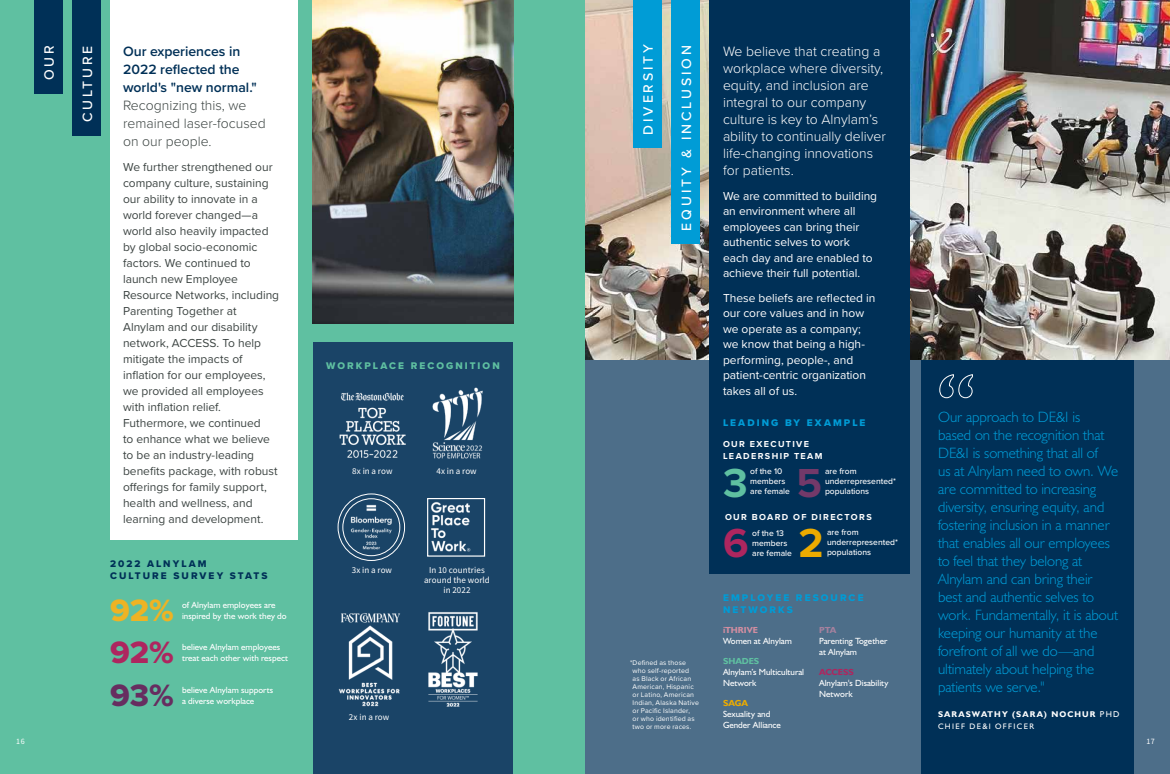
<style>
.page{position:relative;width:1170px;height:774px;background:#fff}
.page>*{position:absolute;margin:0;border:0;box-sizing:border-box;transform-origin:0 0}
.t1{font:700 42px "Proxima Nova";color:#ae265f}
.t2{font:700 42px "Proxima Nova";color:#5fc0a1}
.t3{font:32px "Proxima Nova Extrabld";color:#eeb324}
.t4{font:32px "Proxima Nova Extrabld";color:#ae265f}
.t5{font:32px "Proxima Nova Extrabld";color:#672d60}
.t6{font:300 15px/18px "Humanist 521 BT";letter-spacing:-.005em;color:#009cd6}
.t7{font:300 14px/17px "Proxima Nova";color:#fff}
.t8{font:600 14px/18px "Proxima Nova";color:#003057}
.t9{font:300 14px/18px "Proxima Nova";color:#3d4543}
.t10{font:500 14px "Proxima Nova";letter-spacing:.2em;color:#fff}
.t11{font:12px/16px "Proxima Nova";color:#3d4543}
.t12{font:12px/15.5px "Proxima Nova";color:#fff}
.t13{font:10px/12px "Proxima Nova Extrabld";letter-spacing:.21em;color:#009cd6}
.t14{font:10px/12px "Proxima Nova Extrabld";letter-spacing:.205em;color:#003057}
.t15{font:10px "Proxima Nova Extrabld";letter-spacing:.21em;color:#5fc0a1}
.t16{font:9px/11px "Humanist 521 BT";color:#fff}
.t17{font:9px/10px "Source Sans Variable";letter-spacing:.005em;color:#fff;text-align:center}
.t18{font:700 9px/12px "Proxima Nova";letter-spacing:.155em;color:#fff}
.t19{font:700 9px "Humanist 521 BT";color:#d28ea1}
.t20{font:700 9px "Humanist 521 BT";color:#5fc0a1}
.t21{font:700 9px "Humanist 521 BT";color:#ae265f}
.t22{font:700 9px "Humanist 521 BT";color:#ecab00}
.t23{font:700 9px "Humanist 521 BT";color:#a6819e}
.t24{font:500 8.5px/10px "Proxima Nova";color:#fff}
.t25{font:700 8.5px "Humanist 521 BT";letter-spacing:.13em;color:#fff}
.t26{font:8px "Humanist 521 BT";letter-spacing:.16em;color:#fff}
.t27{font:8px "Source Sans Variable";color:#fff}
.t28{font:7px/8px "Proxima Nova";letter-spacing:.02em;color:#fff}
.s1{color:#733969}
.s2{color:#ecab00}
.s3{font-weight:400}
</style>
<div class="page">
<div style="left:0;top:0;width:585px;height:774px;background:#5fc0a1"></div>
<div style="left:313px;top:342px;width:200px;height:432px;background:#1a4467"></div>
<div style="left:34px;top:0;width:29px;height:94px;background:#003057"></div>
<div style="left:72px;top:0;width:29px;height:136px;background:#003057"></div>
<img style="left:313px;top:0;width:200px;height:324px">
<div style="left:110px;top:0;width:187px;height:540px;background:#fff"></div>
<img style="left:338px;top:613px;width:62px;height:94px">
<img style="left:339px;top:392px;width:67px;height:66px">
<img style="left:431px;top:502px;width:40px;height:50px">
<div style="left:427px;top:498px;width:58px;height:59px;border:1px solid #fff"></div>
<img style="left:432px;top:387px;width:51px;height:72px">
<img style="left:428px;top:612px;width:50px;height:95px">
<img style="left:346px;top:502px;width:50px;height:50px;border-radius:25px">
<div style="left:342px;top:498px;width:58px;height:58px;border:1px solid #fff;border-radius:50%"></div>
<div style="left:338px;top:494px;width:67px;height:67px;border:1px solid #fff;border-radius:50%"></div>
<div style="left:585px;top:0;width:585px;height:774px;background:#4d6e89"></div>
<img style="left:585px;top:0;width:585px;height:360px">
<div style="left:633px;top:0;width:29px;height:148px;background:#009cd6"></div>
<div style="left:671px;top:0;width:29px;height:244px;background:#009cd6"></div>
<div style="left:709px;top:0;width:201px;height:573px;background:#003057"></div>
<div style="left:921px;top:360px;width:212px;height:414px;background:#003057"></div>
<svg style="left:939px;top:374px;width:34px;height:24px"></svg>
<p class="t27" style="left:16px;top:737px;width:10px">16</p>
<p class="t10" style="left:39px;top:80px;width:36px;rotate:-90deg">OUR</p>
<p class="t10" style="left:77px;top:122px;width:78px;rotate:-90deg">CULTURE</p>
<p class="t8" style="left:123px;top:42px;width:135px">Our experiences in<br>2022 reflected the world's "new normal."</p>
<p class="t9" style="left:123px;top:96px;width:144px">Recognizing this, we remained laser-focused on our people.</p>
<p class="t11" style="left:123px;top:159px;width:158px">We further strengthened our company culture, sustaining our ability to innovate in a world forever changed—a world also heavily impacted by global socio-economic factors. We continued to launch new Employee<br>Resource Networks, including<br>Parenting Together at<br>Alnylam and our disability network, ACCESS. To help mitigate the impacts of inflation for our employees, we provided all employees with inflation relief.<br>Futhermore, we continued<br>to enhance what we believe to be an industry-leading benefits package, with robust offerings for family support, health and wellness, and learning and development.</p>
<p class="t14" style="left:110px;top:557px;width:159px">2022 ALNYLAM<br>CULTURE SURVEY STATS</p>
<p class="t16" style="left:182px;top:599px;width:106px">of Alnylam employees are inspired by the work they do</p>
<p class="t16" style="left:182px;top:642px;width:107px">believe Alnylam employees treat each other with respect</p>
<p class="t16" style="left:182px;top:684px;width:93px">believe Alnylam supports a diverse workplace</p>
<h2 class="t3" style="left:110px;top:586px;width:65px">92%</h2>
<h2 class="t4" style="left:110px;top:629px;width:65px">92%</h2>
<h2 class="t5" style="left:110px;top:671px;width:65px">93%</h2>
<p class="t15" style="left:326px;top:358px;width:175px">WORKPLACE RECOGNITION</p>
<p class="t17" style="left:352px;top:466px;width:42px">8x in a row</p>
<p class="t17" style="left:437px;top:466px;width:42px">4x in a row</p>
<p class="t17" style="left:352px;top:565px;width:42px">3x in a row</p>
<p class="t17" style="left:424px;top:565px;width:67px">In 10 countries around the world in 2022</p>
<p class="t17" style="left:349px;top:712px;width:42px">2x in a row</p>
<p class="t10" style="left:638px;top:134px;width:92px;rotate:-90deg">DIVERSITY</p>
<p class="t10" style="left:676px;top:230px;width:187px;rotate:-90deg">EQUITY &amp; INCLUSION</p>
<p class="t28" style="left:633px;top:658px;width:68px;text-indent:-3px">* Defined as those who self-reported<br>as Black or African<br>American, Hispanic or Latino, American<br>Indian, Alaska Native or Pacific Islander,<br>or who identified as two or more races.</p>
<p class="t7" style="left:723px;top:42px;width:164px">We believe that creating a workplace where diversity, equity, and inclusion are integral to our company culture is key to Alnylam’s ability to continually deliver life-changing innovations for patients.</p>
<p class="t12" style="left:723px;top:187px;width:156px">We are committed to building an environment where all employees can bring their authentic selves to work each day and are enabled to achieve their full potential.</p>
<p class="t12" style="left:723px;top:289px;width:154px">These beliefs are reflected in our core values and in how we operate as a company; we know that being a high&shy;performing, people-, and patient-centric organization takes all of us.</p>
<p class="t13" style="left:723px;top:416px;width:144px">LEADING BY EXAMPLE</p>
<p class="t18" style="left:723px;top:438px;width:101px">OUR EXECUTIVE<br>LEADERSHIP TEAM</p>
<h1 class="t2" style="left:723px;top:451px;width:101px">3 <span class="s1">5</span></h1>
<p class="t24" style="left:750px;top:466px;width:41px">of the 10 members are female</p>
<p class="t24" style="left:825px;top:466px;width:72px">are from underrepresented* populations</p>
<p class="t18" style="left:725px;top:511px;width:148px">OUR BOARD OF DIRECTORS</p>
<h1 class="t1" style="left:723px;top:512px;width:102px">6 <span class="s2">2</span></h1>
<p class="t24" style="left:752px;top:528px;width:41px">of the 13 members are female</p>
<p class="t24" style="left:827px;top:527px;width:72px">are from underrepresented* populations</p>
<p class="t13" style="left:723px;top:591px;width:142px">EMPLOYEE RESOURCE<br>NETWORKS</p>
<p class="t19" style="left:723px;top:624px;width:36px">iTHRIVE</p>
<p class="t16" style="left:723px;top:635px;width:70px">Women at Alnylam</p>
<p class="t20" style="left:723px;top:655px;width:38px">SHADES</p>
<p class="t16" style="left:723px;top:666px;width:83px">Alnylam’s Multicultural<br>Network</p>
<p class="t22" style="left:723px;top:697px;width:27px">SAGA</p>
<p class="t16" style="left:723px;top:708px;width:59px">Sexuality and<br>Gender Alliance</p>
<p class="t23" style="left:819px;top:624px;width:19px">PTA</p>
<p class="t16" style="left:819px;top:635px;width:70px">Parenting Together at Alnylam</p>
<p class="t21" style="left:819px;top:666px;width:36px">ACCESS</p>
<p class="t16" style="left:819px;top:677px;width:71px">Alnylam's Disability<br>Network</p>
<p class="t6" style="left:938px;top:408px;width:182px">Our approach to DE&amp;I is<br>based on the recognition that<br>DE&amp;I is something that all of<br>us at Alnylam need to own. We are committed to increasing diversity, ensuring equity, and fostering inclusion in a manner that enables all our employees to feel that they belong at<br>Alnylam and can bring their best and authentic selves to work. Fundamentally, it is about keeping our humanity at the forefront of all we do—and ultimately about helping the patients we serve."</p>
<p class="t25" style="left:938px;top:709px;width:183px">SARASWATHY (SARA) NOCHUR <span class="s3">PHD</span></p>
<p class="t26" style="left:938px;top:722px;width:97px">CHIEF DE&amp;I OFFICER</p>
<p class="t27" style="left:1146px;top:737px;width:10px">17</p>
</div>
